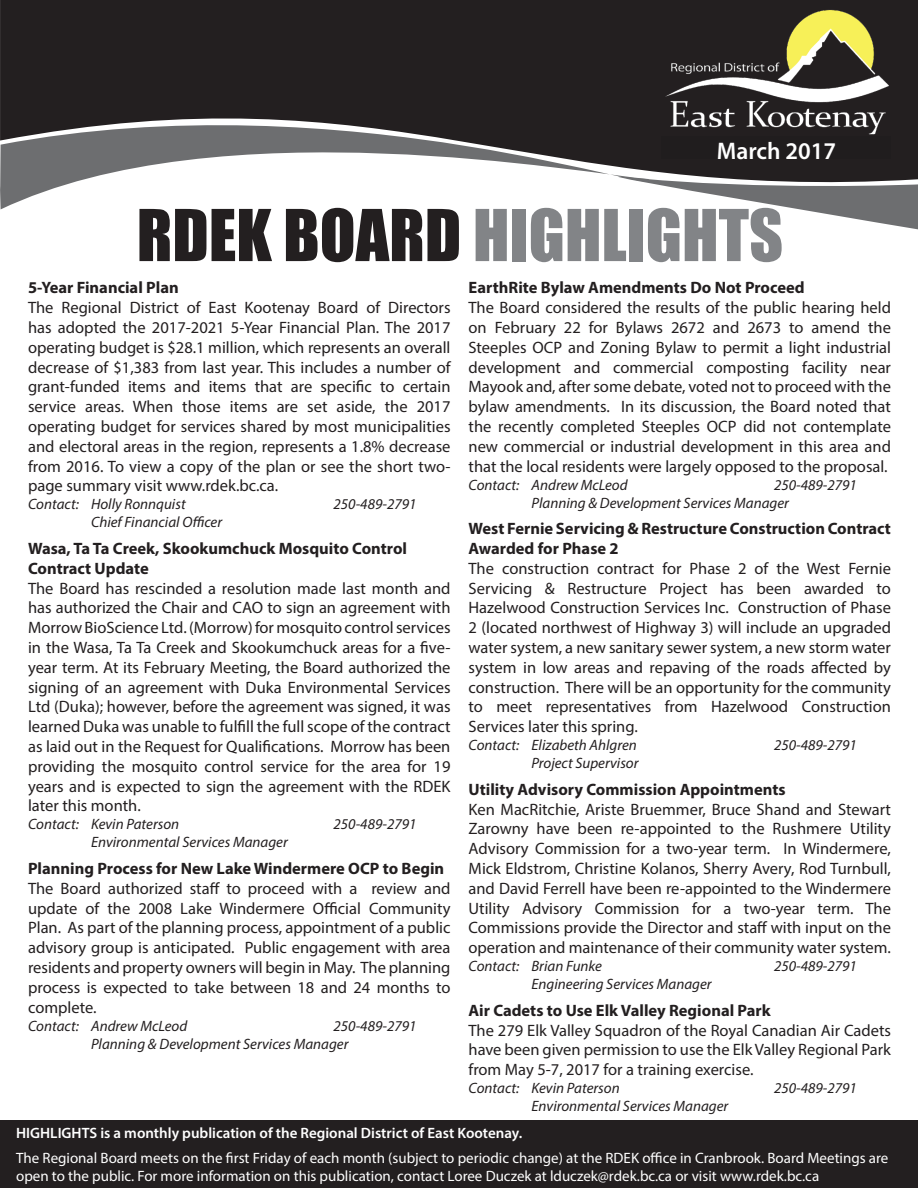
<style>
.page{position:relative;width:918px;height:1188px;background:#fff}
.page>*{position:absolute;margin:0;border:0;box-sizing:border-box;transform-origin:0 0}
.t1{font:66px "Impact";color:#828487}
.t2{font:600 24px "Myriad Pro";color:#fff}
.t3{font:16.5px/19.8px "Myriad Pro";color:#231f20;text-align:justify}
.t4{font:700 16.5px/19.8px "Myriad Pro";color:#231f20}
.t5{font:italic 15px/18px "Myriad Pro";color:#231f20}
.t6{font:15px/18px "Myriad Pro";color:#fff}
.t7{font:600 15px "Myriad Pro";color:#fff}
.s1{color:#231f20}
</style>
<div class="page">
<div style="left:0;top:1120px;width:918px;height:68px;background:#231f20"></div>
<div style="left:0;top:0;width:918px;height:172px;background:#231f20"></div>
<svg style="left:0;top:79px;width:680px;height:131px"></svg>
<svg style="left:572px;top:172px;width:346px;height:58px"></svg>
<img style="left:663px;top:0;width:228px;height:137px">
<div style="left:662px;top:137px;width:229px;height:22px;background:#201d1e"></div>
<h2 class="t2" style="left:717px;top:136px;width:121px">March 2017</h2>
<h1 class="t1" style="left:137px;top:184px;width:648px"><span class="s1">RDEK BOARD</span> HIGHLIGHTS</h1>
<p class="t4" style="left:28px;top:277px;width:152px">5-Year Financial Plan</p>
<p class="t3" style="left:28px;top:298px;width:424px">The Regional District of East Kootenay Board of Directors has adopted the 2017-2021 5-Year Financial Plan. The 2017 operating budget is $28.1 million, which represents an overall decrease of $1,383 from last year. This includes a number of grant-funded items and items that are specific to certain service areas. When those items are set aside, the 2017 operating budget for services shared by most municipalities and electoral areas in the region, represents a 1.8% decrease from 2016. To view a copy of the plan or see the short two&shy;page summary visit www.rdek.bc.ca.</p>
<p class="t5" style="left:28px;top:495px;width:159px">Contact: Holly Ronnquist</p>
<p class="t5" style="left:334px;top:495px;width:85px">250-489-2791</p>
<p class="t5" style="left:91px;top:513px;width:133px">Chief Financial Officer</p>
<p class="t4" style="left:28px;top:538px;width:380px">Wasa, Ta Ta Creek, Skookumchuck Mosquito Control<br>Contract Update</p>
<p class="t3" style="left:28px;top:578px;width:424px">The Board has rescinded a resolution made last month and has authorized the Chair and CAO to sign an agreement with Morrow BioScience Ltd. (Morrow) for mosquito control services in the Wasa, Ta Ta Creek and Skookumchuck areas for a five&shy;year term. At its February Meeting, the Board authorized the signing of an agreement with Duka Environmental Services Ltd (Duka); however, before the agreement was signed, it was learned Duka was unable to fulfill the full scope of the contract as laid out in the Request for Qualifications. Morrow has been providing the mosquito control service for the area for 19 years and is expected to sign the agreement with the RDEK later this month.</p>
<p class="t5" style="left:28px;top:815px;width:153px">Contact: Kevin Paterson</p>
<p class="t5" style="left:334px;top:815px;width:85px">250-489-2791</p>
<p class="t5" style="left:91px;top:833px;width:198px">Environmental Services Manager</p>
<p class="t4" style="left:28px;top:858px;width:418px">Planning Process for New Lake Windermere OCP to Begin</p>
<p class="t3" style="left:28px;top:878px;width:424px">The Board authorized staff to proceed with a review and update of the 2008 Lake Windermere Official Community Plan. As part of the planning process, appointment of a public advisory group is anticipated. Public engagement with area residents and property owners will begin in May. The planning process is expected to take between 18 and 24 months to complete.</p>
<p class="t5" style="left:28px;top:1016px;width:161px">Contact: Andrew McLeod</p>
<p class="t5" style="left:91px;top:1016px;width:327px;text-indent:242px">250-489-2791<br>Planning &amp; Development Services Manager</p>
<p class="t4" style="left:469px;top:277px;width:338px">EarthRite Bylaw Amendments Do Not Proceed</p>
<p class="t3" style="left:469px;top:298px;width:424px">The Board considered the results of the public hearing held on February 22 for Bylaws 2672 and 2673 to amend the Steeples OCP and Zoning Bylaw to permit a light industrial development and commercial composting facility near Mayook and, after some debate, voted not to proceed with the bylaw amendments. In its discussion, the Board noted that the recently completed Steeples OCP did not contemplate new commercial or industrial development in this area and that the local residents were largely opposed to the proposal.</p>
<p class="t5" style="left:469px;top:475px;width:161px">Contact: Andrew McLeod</p>
<p class="t5" style="left:532px;top:475px;width:327px;text-indent:242px">250-489-2791<br>Planning &amp; Development Services Manager</p>
<p class="t4" style="left:469px;top:518px;width:424px">West Fernie Servicing &amp; Restructure Construction Contract<br>Awarded for Phase 2</p>
<p class="t3" style="left:469px;top:558px;width:424px">The construction contract for Phase 2 of the West Fernie Servicing &amp; Restructure Project has been awarded to Hazelwood Construction Services Inc. Construction of Phase 2 (located northwest of Highway 3) will include an upgraded water system, a new sanitary sewer system, a new storm water system in low areas and repaving of the roads affected by construction. There will be an opportunity for the community to meet representatives from Hazelwood Construction Services later this spring.</p>
<p class="t5" style="left:469px;top:736px;width:170px">Contact: Elizabeth Ahlgren</p>
<p class="t5" style="left:774px;top:736px;width:85px">250-489-2791</p>
<p class="t5" style="left:532px;top:754px;width:109px">Project Supervisor</p>
<p class="t4" style="left:469px;top:779px;width:319px">Utility Advisory Commission Appointments</p>
<p class="t3" style="left:469px;top:799px;width:424px">Ken MacRitchie, Ariste Bruemmer, Bruce Shand and Stewart Zarowny have been re-appointed to the Rushmere Utility Advisory Commission for a two-year term. In Windermere, Mick Eldstrom, Christine Kolanos, Sherry Avery, Rod Turnbull, and David Ferrell have been re-appointed to the Windermere Utility Advisory Commission for a two-year term. The Commissions provide the Director and staff with input on the operation and maintenance of their community water system.</p>
<p class="t5" style="left:469px;top:957px;width:135px">Contact: Brian Funke</p>
<p class="t5" style="left:774px;top:957px;width:85px">250-489-2791</p>
<p class="t5" style="left:532px;top:975px;width:182px">Engineering Services Manager</p>
<p class="t4" style="left:469px;top:1000px;width:304px">Air Cadets to Use Elk Valley Regional Park</p>
<p class="t3" style="left:469px;top:1020px;width:424px">The 279 Elk Valley Squadron of the Royal Canadian Air Cadets have been given permission to use the Elk Valley Regional Park from May 5-7, 2017 for a training exercise.</p>
<p class="t5" style="left:469px;top:1079px;width:153px">Contact: Kevin Paterson</p>
<p class="t5" style="left:774px;top:1079px;width:85px">250-489-2791</p>
<p class="t5" style="left:532px;top:1097px;width:198px">Environmental Services Manager</p>
<p class="t7" style="left:16px;top:1123px;width:508px">HIGHLIGHTS is a monthly publication of the Regional District of East Kootenay.</p>
<p class="t6" style="left:16px;top:1148px;width:874px">The Regional Board meets on the first Friday of each month (subject to periodic change) at the RDEK office in Cranbrook. Board Meetings are open to the public. For more information on this publication, contact Loree Duczek at lduczek@rdek.bc.ca or visit www.rdek.bc.ca</p>
</div>
